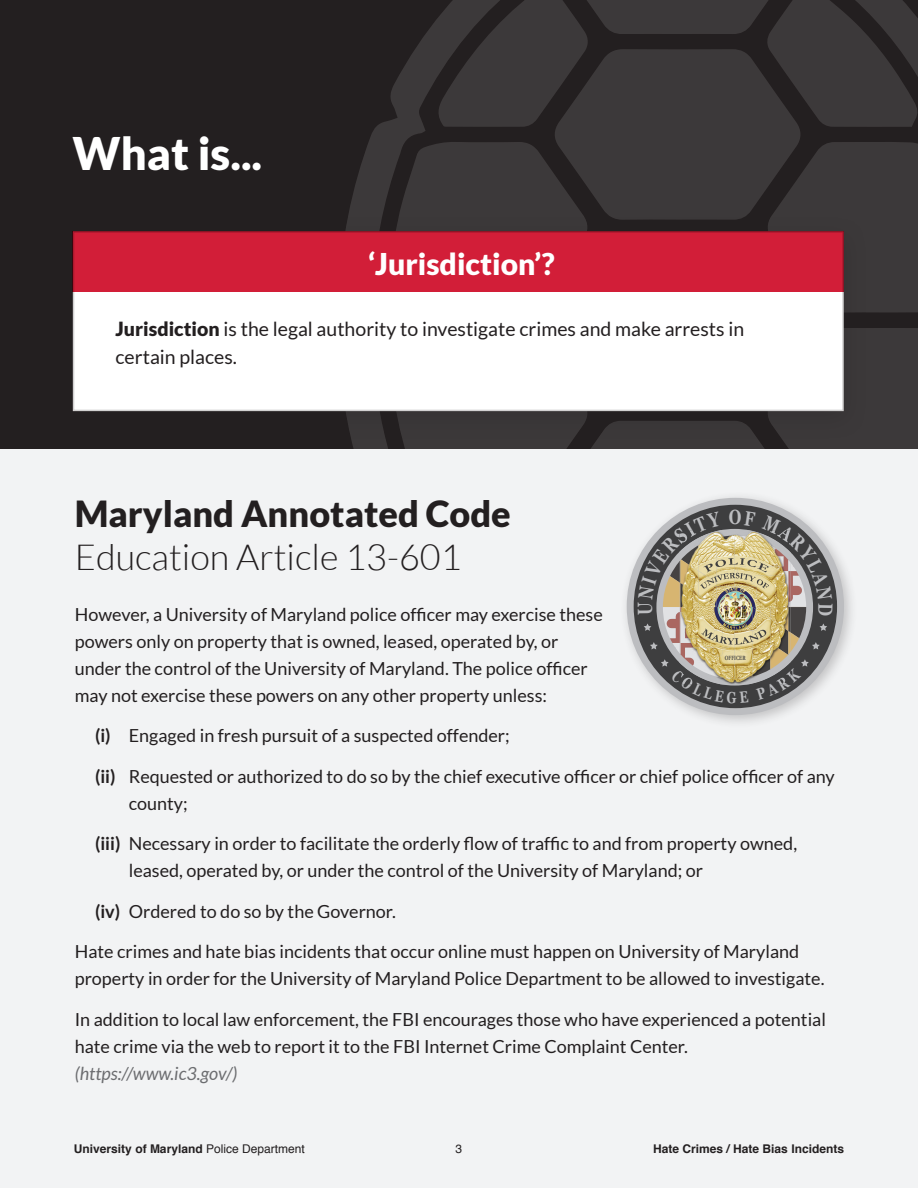
<style>
.page{position:relative;width:918px;height:1188px;background:#fff}
.page>*{position:absolute;margin:0;border:0;box-sizing:border-box;transform-origin:0 0}
.t1{font:900 45px "Lato";color:#fff}
.t2{font:300 36px/43.2px "Lato";color:#231f20}
.t3{font:900 30px "Lato";color:#fff}
.t4{font:700 20.55px "Georgia";color:#bcbdc0;scale:.75 1}
.t5{font:19.5px/28.5px "Lato";color:#231f20}
.t6{font:18px/27px "Lato";color:#231f20}
.t7{font:700 12px "Helvetica";color:#231f20}
.t8{font:12px "Helvetica";color:#231f20}
.t9{font:700 6.45px "Garamond";color:#3e3e3f;scale:.72 1}
.s1{font-weight:900}
.s2{font-weight:700}
.s3{font-style:italic;color:#6c6d70}
.s4{font-weight:400}
</style>
<div class="page">
<div style="left:0;top:0;width:918px;height:449px;background:#231f20"></div>
<svg style="left:348px;top:121px;width:40px;height:328px;fill:#3c393a"></svg>
<div style="left:0;top:449px;width:918px;height:739px;background:#f2f3f4"></div>
<div style="left:51px;top:215px;width:817px;height:225px;background:#231f20"></div>
<div style="left:73px;top:231px;width:771px;height:180px;background:#fff;border:2px solid #d2d1d1"></div>
<div style="left:73px;top:231px;width:771px;height:61px;background:#d21e38"></div>
<div style="left:620px;top:491px;width:238px;height:238px;background:#231f20;opacity:.23"></div>
<svg style="left:627px;top:703px;width:217px;height:12px"></svg>
<svg style="left:388px;top:0;width:530px;height:703px"></svg>
<p class="t1" style="left:73px;top:127px;width:191px">What is...</p>
<p class="t3" style="left:368px;top:246px;width:188px">‘Jurisdiction’?</p>
<p class="t5" style="left:116px;top:314px;width:630px"><span class="s1">Jurisdiction</span> is the legal authority to investigate crimes and make arrests in certain places.</p>
<p class="t2" style="left:75px;top:492px;width:438px"><span class="s1">Maryland Annotated Code<br></span>Education Article 13-601</p>
<p class="t6" style="left:75px;top:601px;width:530px">However, a University of Maryland police officer may exercise these powers only on property that is owned, leased, operated by, or under the control of the University of Maryland. The police officer may not exercise these powers on any other property unless:</p>
<p class="t6" style="left:95px;top:722px;width:416px"><span class="s2">(i)</span> Engaged in fresh pursuit of a suspected offender;</p>
<p class="t6" style="left:129px;top:763px;width:708px;text-indent:-34px"><span class="s2">(ii)</span> Requested or authorized to do so by the chief executive officer or chief police officer of any county;</p>
<p class="t6" style="left:129px;top:830px;width:670px;text-indent:-34px"><span class="s2">(iii)</span> Necessary in order to facilitate the orderly flow of traffic to and from property owned, leased, operated by, or under the control of the University of Maryland; or</p>
<p class="t6" style="left:95px;top:898px;width:302px"><span class="s2">(iv)</span> Ordered to do so by the Governor.</p>
<p class="t6" style="left:75px;top:938px;width:751px">Hate crimes and hate bias incidents that occur online must happen on University of Maryland property in order for the University of Maryland Police Department to be allowed to investigate.</p>
<p class="t6" style="left:75px;top:1006px;width:753px">In addition to local law enforcement, the FBI encourages those who have experienced a potential hate crime via the web to report it to the FBI Internet Crime Complaint Center. <span class="s3">(https://www.ic3.gov/)</span></p>
<p class="t4" style="left:729px;top:502px;width:18px">O</p>
<p class="t9" style="left:725px;top:654px;width:31px">OFFICER</p>
<p class="t7" style="left:74px;top:1139px;width:232px">University of Maryland <span class="s4">Police Department</span></p>
<p class="t8" style="left:456px;top:1139px;width:8px">3</p>
<p class="t7" style="left:653px;top:1139px;width:192px">Hate Crimes / Hate Bias Incidents</p>
</div>
